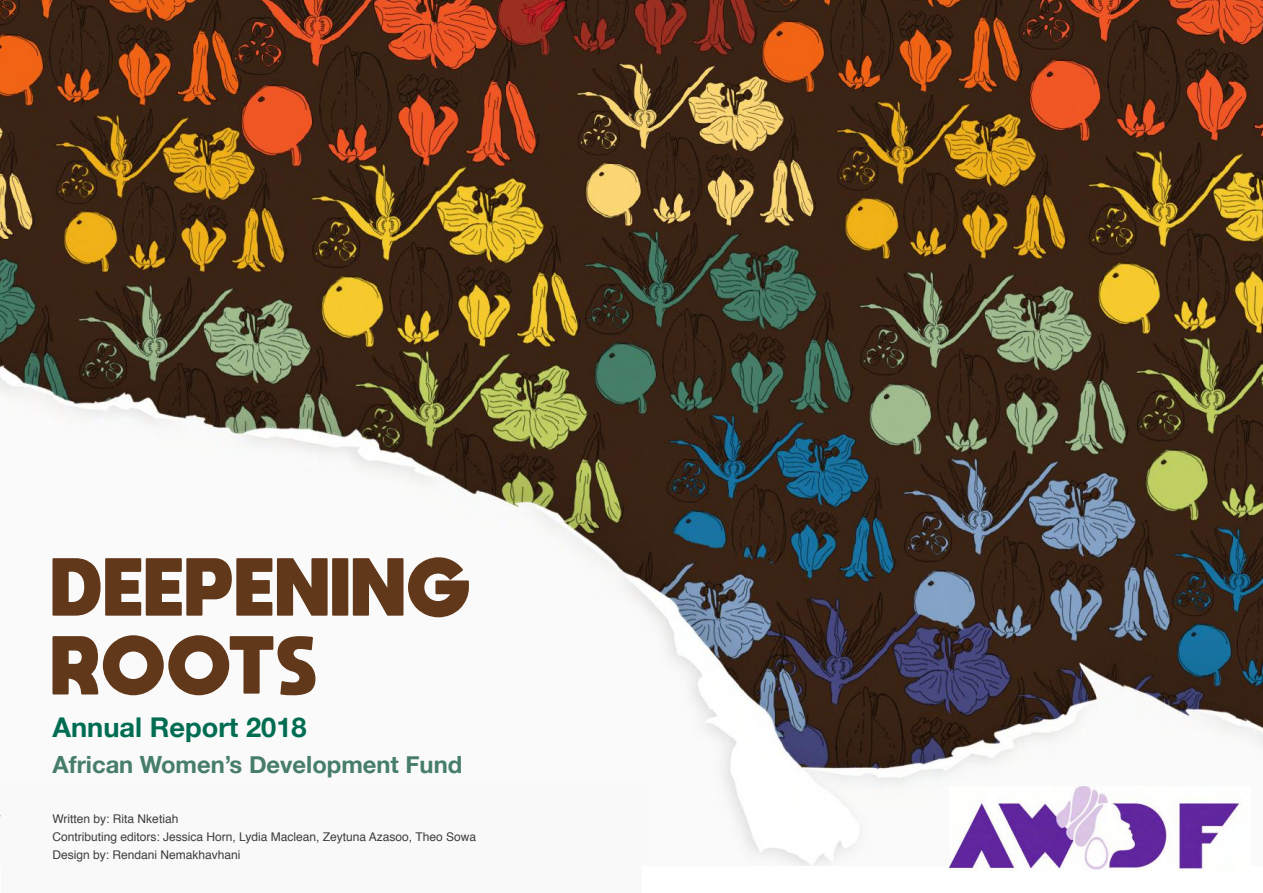
<style>
.page{position:relative;width:1263px;height:893px;background:#fff}
.page>*{position:absolute;margin:0;border:0;box-sizing:border-box;transform-origin:0 0}
.t1{font:800 57.45px/78px "moon get";letter-spacing:.05em;color:#61381a}
.t2{font:700 27.15px "Helvetica Neue";color:#006d53}
.t3{font:700 23.7px "Helvetica Neue";color:#467e6a}
.t4{font:12px/18px "Helvetica";color:#3b3e3a}
</style>
<div class="page">
<img style="left:0;top:0;width:1263px;height:866px">
<div style="left:1px;top:785px;width:640px;height:108px;background:#f9f9f9"></div>
<img style="left:950px;top:786px;width:301px;height:84px">
<h1 class="t1" style="left:52px;top:545px;width:420px">DEEPENING<br>ROOTS</h1>
<h2 class="t2" style="left:52px;top:706px;width:256px">Annual Report 2018</h2>
<h3 class="t3" style="left:52px;top:746px;width:411px">African Women’s Development Fund</h3>
<p class="t4" style="left:52px;top:810px;width:425px">Written by: Rita Nketiah<br>Contributing editors: Jessica Horn, Lydia Maclean, Zeytuna Azasoo, Theo Sowa<br>Design by: Rendani Nemakhavhani</p>
</div>
